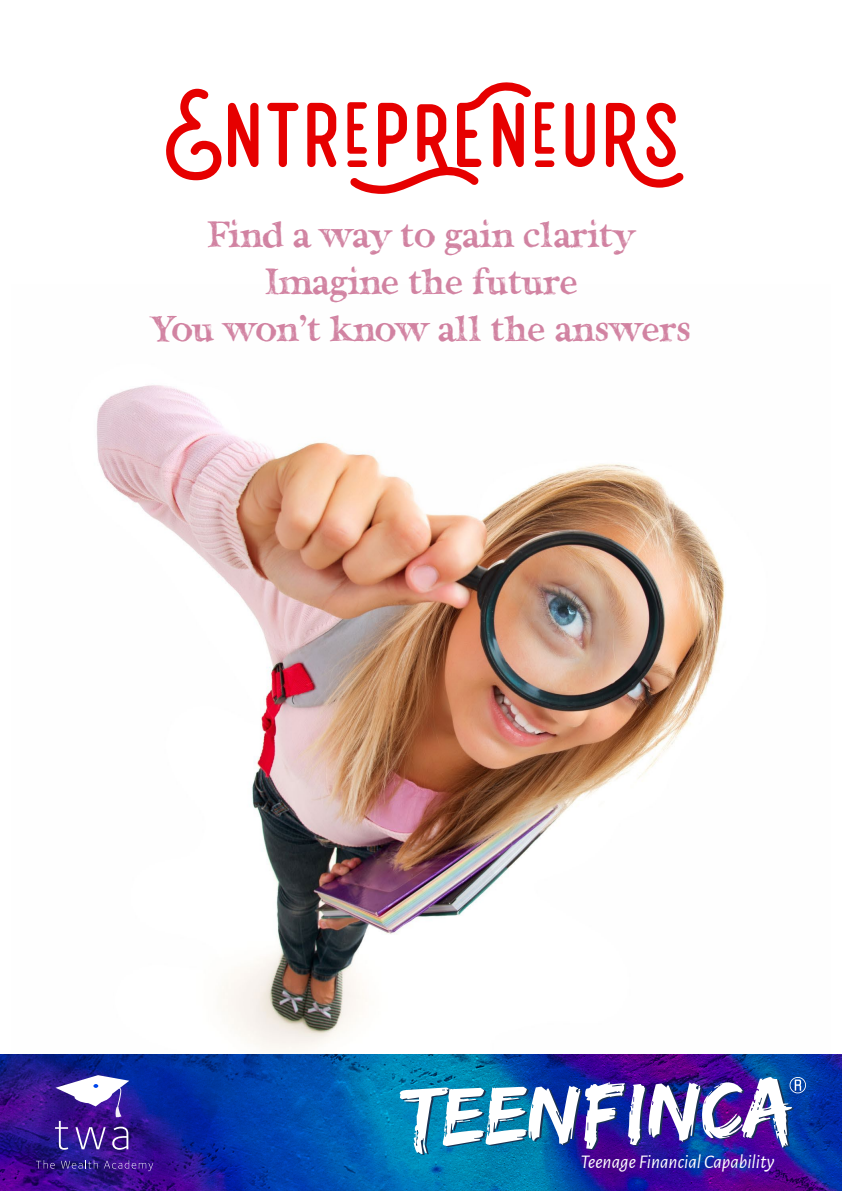
<style>
.page{position:relative;width:842px;height:1191px;background:#fff}
.page>*{position:absolute;margin:0;border:0;box-sizing:border-box;transform-origin:0 0}
.t1{font:92.1px "Retrocycles";letter-spacing:.02em;color:#e60000}
.t2{font:40.5px/47px "California Palms Serif";letter-spacing:.02em;color:#d182a1;text-align:center}
.t3{font:italic 19.4px "Alegreya Sans";color:#fff}
</style>
<div class="page">
<img style="left:97px;top:385px;width:628px;height:665px">
<svg style="left:0;top:1054px;width:842px;height:137px;background:#1337a0"></svg>
<svg style="left:36px;top:1160px;width:19px;height:8px"></svg>
<svg style="left:61px;top:1160px;width:37px;height:8px"></svg>
<svg style="left:104px;top:1160px;width:49px;height:11px"></svg>
<img style="left:55px;top:1075px;width:74px;height:74px">
<img style="left:400px;top:1077px;width:406px;height:78px">
<h1 class="t1" style="left:162px;top:74px;width:520px">Entrepreneurs</h1>
<p class="t2" style="left:151px;top:213px;width:542px">Find a way to gain clarity<br>Imagine the future<br>You won't know all the answers</p>
<p class="t3" style="left:580px;top:1148px;width:195px">Teenage Financial Capability</p>
</div>
